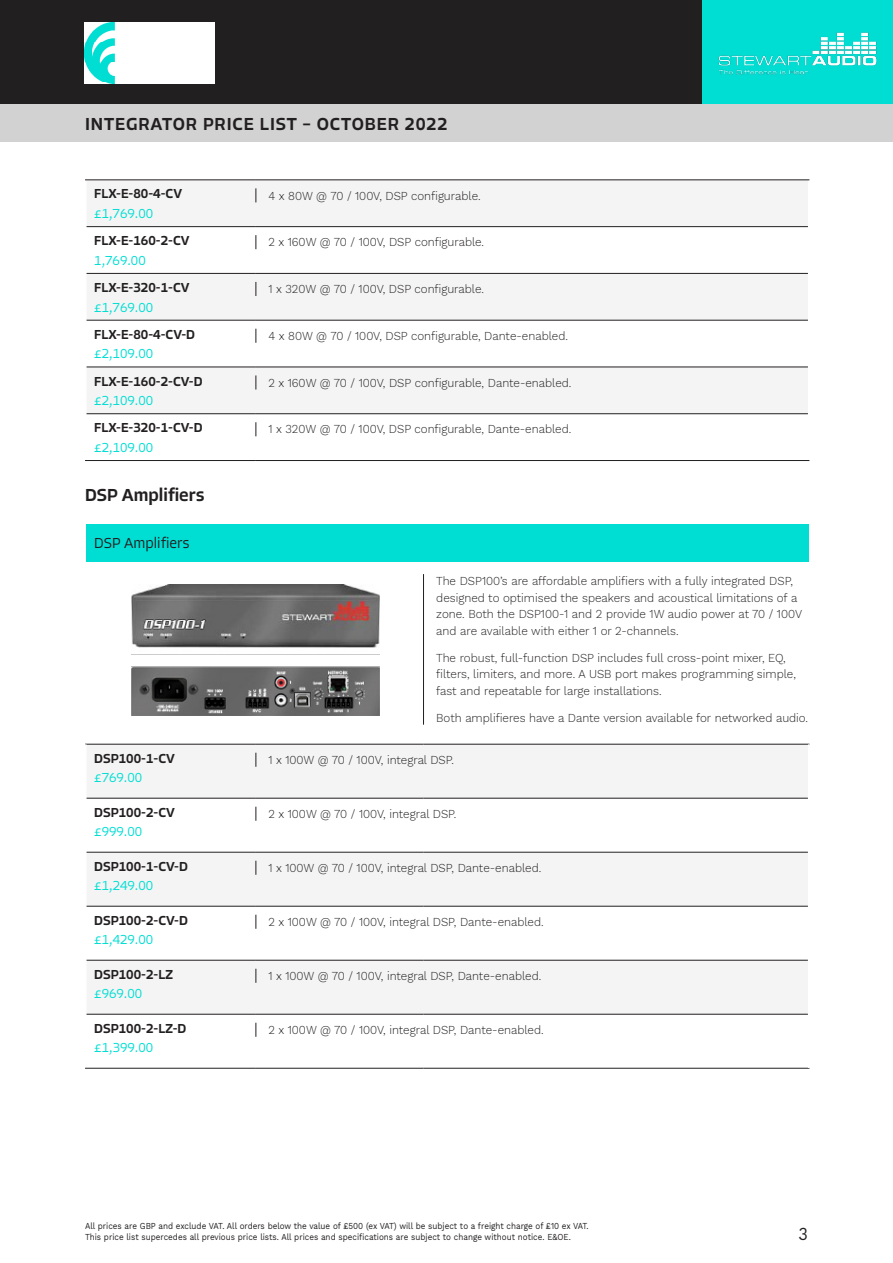
<style>
.page{position:relative;width:893px;height:1263px;background:#fff}
.page>*{position:absolute;margin:0;border:0;box-sizing:border-box;transform-origin:0 0}
.t1{font:500 18px "Allotrope";letter-spacing:.05em;color:#221f20}
.t2{font:500 18px "Allotrope";color:#221f20}
.t3{font:18px "Work Sans";color:#221f20;scale:.9 1}
.t4{font:300 15px "Allotrope";color:#221f20}
.t5{font:500 13.5px/19.5px "Allotrope";color:#221f20}
.t6{font:300 13.5px "Allotrope";color:#00ded4}
.Description{font:300 12px/16.5px "Work Sans";color:#221f20}
.t7{font:9px/10.8px "Work Sans";color:#221f20;scale:.9 1}
.s1{font-weight:300;color:#00ded4}
</style>
<div class="page">
<div style="left:702px;top:0;width:191px;height:104px;background:#00ded4"></div>
<div style="left:0;top:0;width:702px;height:104px;background:#221f20"></div>
<div style="left:0;top:104px;width:893px;height:37px;background:#d3d2d2"></div>
<img style="left:84px;top:23px;width:131px;height:61px">
<img style="left:718px;top:32px;width:159px;height:42px">
<svg style="left:87px;top:181px;width:721px;height:232px;fill:#f4f4f4"></svg>
<hr style="left:85px;top:180px;width:171px;height:1px;background:#221f20">
<hr style="left:87px;top:226px;width:169px;height:1px;background:#221f20">
<hr style="left:87px;top:273px;width:169px;height:1px;background:#221f20">
<hr style="left:87px;top:320px;width:169px;height:1px;background:#221f20">
<hr style="left:87px;top:367px;width:169px;height:1px;background:#221f20">
<hr style="left:87px;top:413px;width:169px;height:1px;background:#221f20">
<hr style="left:85px;top:460px;width:171px;height:1px;background:#221f20">
<hr style="left:256px;top:180px;width:553px;height:1px;background:#221f20">
<hr style="left:256px;top:226px;width:552px;height:1px;background:#221f20">
<hr style="left:256px;top:273px;width:552px;height:1px;background:#221f20">
<hr style="left:256px;top:320px;width:552px;height:1px;background:#221f20">
<hr style="left:256px;top:367px;width:552px;height:1px;background:#221f20">
<hr style="left:256px;top:413px;width:552px;height:1px;background:#221f20">
<hr style="left:256px;top:460px;width:553px;height:1px;background:#221f20">
<svg style="left:256px;top:188px;width:1px;height:14px"></svg>
<svg style="left:256px;top:235px;width:1px;height:14px"></svg>
<svg style="left:256px;top:282px;width:1px;height:14px"></svg>
<svg style="left:256px;top:329px;width:1px;height:14px"></svg>
<svg style="left:256px;top:375px;width:1px;height:14px"></svg>
<svg style="left:256px;top:422px;width:1px;height:14px"></svg>
<div style="left:86px;top:524px;width:723px;height:37px;background:#00ded4"></div>
<svg style="left:87px;top:745px;width:721px;height:269px;fill:#f4f4f4"></svg>
<hr style="left:85px;top:744px;width:171px;height:1px;background:#221f20">
<hr style="left:256px;top:744px;width:167px;height:1px;background:#221f20">
<hr style="left:423px;top:744px;width:386px;height:1px;background:#221f20">
<hr style="left:85px;top:744px;width:2px;height:54px;background:#fff">
<hr style="left:87px;top:798px;width:169px;height:1px;background:#221f20">
<hr style="left:256px;top:798px;width:167px;height:1px;background:#221f20">
<hr style="left:423px;top:798px;width:385px;height:1px;background:#221f20">
<hr style="left:87px;top:852px;width:169px;height:1px;background:#221f20">
<hr style="left:256px;top:852px;width:167px;height:1px;background:#221f20">
<hr style="left:423px;top:852px;width:385px;height:1px;background:#221f20">
<hr style="left:87px;top:960px;width:169px;height:1px;background:#221f20">
<hr style="left:256px;top:960px;width:167px;height:1px;background:#221f20">
<hr style="left:423px;top:960px;width:385px;height:1px;background:#221f20">
<hr style="left:87px;top:906px;width:169px;height:1px;background:#221f20">
<hr style="left:256px;top:906px;width:167px;height:1px;background:#221f20">
<hr style="left:423px;top:906px;width:385px;height:1px;background:#221f20">
<hr style="left:87px;top:1014px;width:169px;height:1px;background:#221f20">
<hr style="left:256px;top:1014px;width:167px;height:1px;background:#221f20">
<hr style="left:423px;top:1014px;width:385px;height:1px;background:#221f20">
<hr style="left:85px;top:1068px;width:171px;height:1px;background:#221f20">
<hr style="left:256px;top:1068px;width:167px;height:1px;background:#221f20">
<hr style="left:423px;top:1068px;width:386px;height:1px;background:#221f20">
<hr style="left:808px;top:744px;width:1px;height:54px;background:#fff">
<hr style="left:423px;top:574px;width:1px;height:151px;background:#221f20">
<svg style="left:256px;top:753px;width:1px;height:14px"></svg>
<svg style="left:256px;top:807px;width:1px;height:14px"></svg>
<svg style="left:256px;top:861px;width:1px;height:14px"></svg>
<svg style="left:256px;top:915px;width:1px;height:14px"></svg>
<svg style="left:256px;top:969px;width:1px;height:14px"></svg>
<svg style="left:256px;top:1023px;width:1px;height:14px"></svg>
<img style="left:132px;top:585px;width:247px;height:130px">
<h1 class="t1" style="left:85px;top:111px;width:364px">INTEGRATOR PRICE LIST – OCTOBER 2022</h1>
<p class="t5" style="left:94px;top:184px;width:89px">FLX-E-80-4-CV <span class="s1">£1,769.00</span></p>
<p class="Description" style="left:269px;top:187px;width:213px">4 x 80W @ 70 / 100V, DSP configurable.</p>
<p class="t5" style="left:94px;top:231px;width:97px">FLX-E-160-2-CV</p>
<p class="t6" style="left:94px;top:251px;width:53px">1,769.00</p>
<p class="Description" style="left:269px;top:233px;width:217px">2 x 160W @ 70 / 100V, DSP configurable.</p>
<p class="t5" style="left:94px;top:278px;width:97px">FLX-E-320-1-CV</p>
<p class="t6" style="left:94px;top:298px;width:60px">£1,769.00</p>
<p class="t5" style="left:94px;top:325px;width:102px">FLX-E-80-4-CV-D</p>
<p class="t6" style="left:94px;top:345px;width:60px">£2,109.00</p>
<p class="Description" style="left:269px;top:280px;width:217px">1 x 320W @ 70 / 100V, DSP configurable.</p>
<p class="Description" style="left:269px;top:327px;width:301px">4 x 80W @ 70 / 100V, DSP configurable, Dante-enabled.</p>
<p class="t5" style="left:94px;top:372px;width:110px">FLX-E-160-2-CV-D <span class="s1">£2,109.00</span></p>
<p class="Description" style="left:269px;top:374px;width:304px">2 x 160W @ 70 / 100V, DSP configurable, Dante-enabled.</p>
<p class="t5" style="left:94px;top:418px;width:110px">FLX-E-320-1-CV-D <span class="s1">£2,109.00</span></p>
<p class="Description" style="left:269px;top:421px;width:304px">1 x 320W @ 70 / 100V, DSP configurable, Dante-enabled.</p>
<p class="t2" style="left:85px;top:483px;width:121px">DSP Amplifiers</p>
<p class="t4" style="left:94px;top:533px;width:97px">DSP Amplifiers</p>
<p class="t5" style="left:94px;top:749px;width:82px">DSP100-1-CV</p>
<p class="t6" style="left:94px;top:769px;width:49px">£769.00</p>
<p class="Description" style="left:436px;top:572px;width:367px">The DSP100’s are affordable amplifiers with a fully integrated DSP, designed to optimised the speakers and acoustical limitations of a zone. Both the DSP100-1 and 2 provide 1W audio power at 70 / 100V and are available with either 1 or 2-channels.</p>
<p class="Description" style="left:436px;top:649px;width:361px">The robust, full-function DSP includes full cross-point mixer, EQ, filters, limiters, and more. A USB port makes programming simple, fast and repeatable for large installations.</p>
<p class="Description" style="left:436px;top:709px;width:373px">Both amplifieres have a Dante version available for networked audio.</p>
<p class="Description" style="left:269px;top:751px;width:187px">1 x 100W @ 70 / 100V, integral DSP.</p>
<p class="t5" style="left:94px;top:803px;width:82px">DSP100-2-CV <span class="s1">£999.00</span></p>
<p class="Description" style="left:269px;top:805px;width:189px">2 x 100W @ 70 / 100V, integral DSP.</p>
<p class="t5" style="left:94px;top:857px;width:95px">DSP100-1-CV-D</p>
<p class="t6" style="left:94px;top:877px;width:60px">£1,249.00</p>
<p class="Description" style="left:269px;top:859px;width:274px">1 x 100W @ 70 / 100V, integral DSP, Dante-enabled.</p>
<p class="t5" style="left:94px;top:911px;width:95px">DSP100-2-CV-D</p>
<p class="t6" style="left:94px;top:931px;width:60px">£1,429.00</p>
<p class="Description" style="left:269px;top:913px;width:277px">2 x 100W @ 70 / 100V, integral DSP, Dante-enabled.</p>
<p class="t5" style="left:94px;top:965px;width:80px">DSP100-2-LZ</p>
<p class="t6" style="left:94px;top:985px;width:49px">£969.00</p>
<p class="Description" style="left:269px;top:967px;width:274px">1 x 100W @ 70 / 100V, integral DSP, Dante-enabled.</p>
<p class="t5" style="left:94px;top:1019px;width:94px">DSP100-2-LZ-D</p>
<p class="t6" style="left:94px;top:1039px;width:60px">£1,399.00</p>
<p class="Description" style="left:269px;top:1021px;width:277px">2 x 100W @ 70 / 100V, integral DSP, Dante-enabled.</p>
<p class="t7" style="left:85px;top:1220px;width:561px">All prices are GBP and exclude VAT. All orders below the value of £500 (ex VAT) will be subject to a freight charge of £10 ex VAT.<br>This price list supercedes all previous price lists. All prices and specifications are subject to change without notice. E&amp;OE.</p>
<h1 class="t3" style="left:798px;top:1220px;width:12px">3</h1>
</div>
